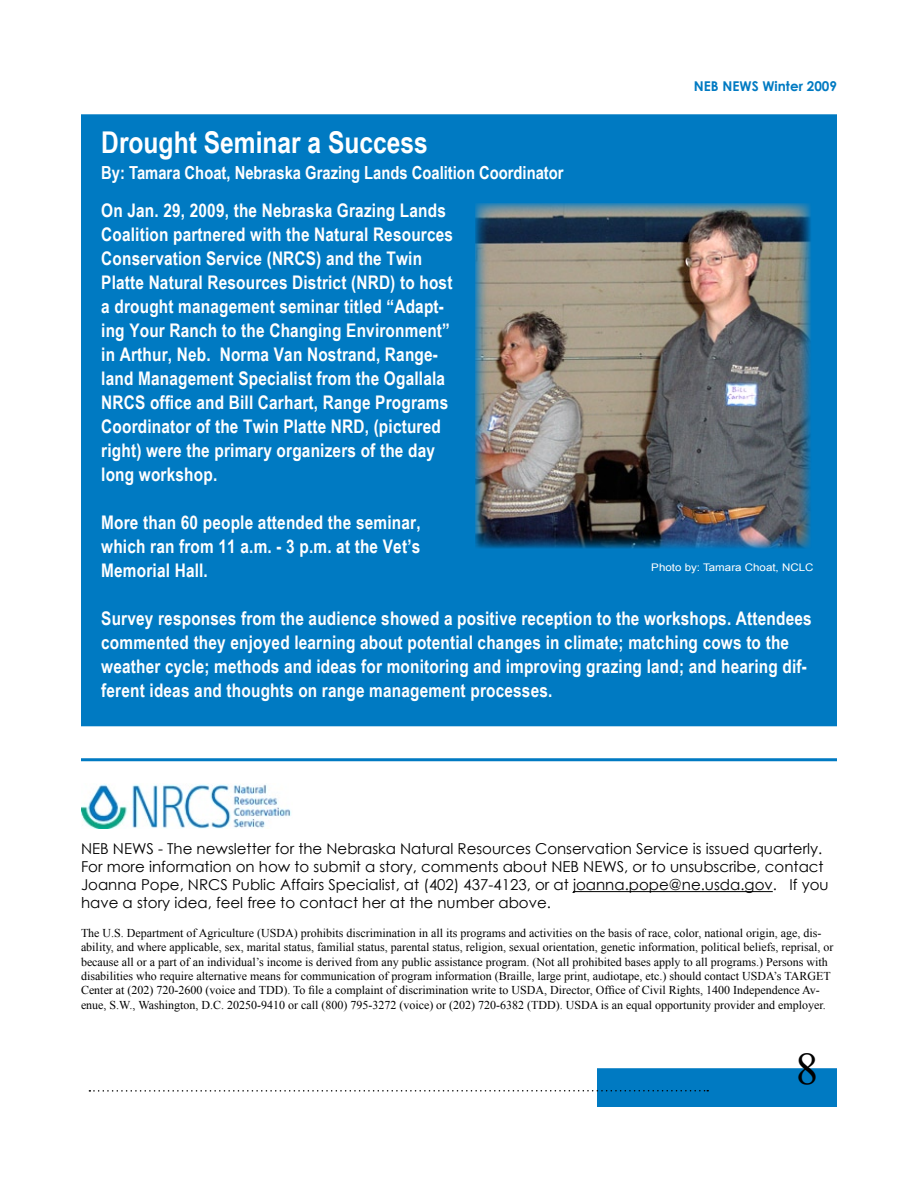
<style>
.page{position:relative;width:918px;height:1188px;background:#fff}
.page>*{position:absolute;margin:0;border:0;box-sizing:border-box;transform-origin:0 0}
.t1{font:45px "Times New Roman";color:#000}
.t2{font:700 30px "Arial Narrow";color:#fff}
.t3{font:700 18.75px/24px "Arial Narrow";letter-spacing:.01em;color:#fff}
.t4{font:700 18px "Arial Narrow";color:#fff}
.t5{font:15px/18px "Century Gothic";color:#000}
.t6{font:700 13.5px "Century Gothic";color:#007ac2}
.t7{font:12px/14.4px "Times New Roman";color:#000}
.t8{font:10.5px "Arial";color:#fff;scale:1.1 1}
</style>
<div class="page">
<hr style="left:573px;top:891px;width:200px;height:1px;background:#000">
<img style="left:81px;top:784px;width:210px;height:44px">
<hr style="left:81px;top:758px;width:756px;height:3px;background:#007ac2">
<div style="left:598px;top:1069px;width:238px;height:37px;background:#007ac2"></div>
<div style="left:597px;top:1068px;width:240px;height:39px;border:2px solid #007ac2"></div>
<svg style="left:89px;top:1090px;width:619px;height:2px"></svg>
<div style="left:82px;top:115px;width:754px;height:611px;background:#007ac2"></div>
<img style="left:475px;top:203px;width:336px;height:346px">
<h2 class="t2" style="left:101px;top:120px;width:328px">Drought Seminar a Success</h2>
<h3 class="t4" style="left:101px;top:159px;width:464px">By: Tamara Choat, Nebraska Grazing Lands Coalition Coordinator</h3>
<p class="t6" style="left:694px;top:76px;width:145px">NEB NEWS Winter 2009</p>
<p class="t3" style="left:101px;top:198px;width:353px">On Jan. 29, 2009, the Nebraska Grazing Lands Coalition partnered with the Natural Resources Conservation Service (NRCS) and the Twin Platte Natural Resources District (NRD) to host a drought management seminar titled “Adapt&shy;ing Your Ranch to the Changing Environment” in Arthur, Neb. Norma Van Nostrand, Range&shy;land Management Specialist from the Ogallala NRCS office and Bill Carhart, Range Programs Coordinator of the Twin Platte NRD, (pictured right) were the primary organizers of the day long workshop.</p>
<h3 class="t3" style="left:101px;top:510px;width:321px;text-align:justify">More than 60 people attended the seminar, which ran from 11 a.m. - 3 p.m. at the Vet’s Memorial Hall.</h3>
<p class="t3" style="left:101px;top:606px;width:712px">Survey responses from the audience showed a positive reception to the workshops. Attendees commented they enjoyed learning about potential changes in climate; matching cows to the weather cycle; methods and ideas for monitoring and improving grazing land; and hearing dif&shy;ferent ideas and thoughts on range management processes.</p>
<p class="t8" style="left:651px;top:561px;width:149px">Photo by: Tamara Choat, NCLC</p>
<p class="t5" style="left:81px;top:840px;width:749px">NEB NEWS - The newsletter for the Nebraska Natural Resources Conservation Service is issued quarterly.<br>For more information on how to submit a story, comments about NEB NEWS, or to unsubscribe, contact Joanna Pope, NRCS Public Affairs Specialist, at (402) 437-4123, or at joanna.pope@ne.usda.gov. If you have a story idea, feel free to contact her at the number above.</p>
<p class="t7" style="left:81px;top:925px;width:754px">The U.S. Department of Agriculture (USDA) prohibits discrimination in all its programs and activities on the basis of race, color, national origin, age, dis&shy;ability, and where applicable, sex, marital status, familial status, parental status, religion, sexual orientation, genetic information, political beliefs, reprisal, or because all or a part of an individual’s income is derived from any public assistance program. (Not all prohibited bases apply to all programs.) Persons with disabilities who require alternative means for communication of program information (Braille, large print, audiotape, etc.) should contact USDA’s TARGET Center at (202) 720-2600 (voice and TDD). To file a complaint of discrimination write to USDA, Director, Office of Civil Rights, 1400 Independence Av&shy;enue, S.W., Washington, D.C. 20250-9410 or call (800) 795-3272 (voice) or (202) 720-6382 (TDD). USDA is an equal opportunity provider and employer.</p>
<h1 class="t1" style="left:796px;top:1039px;width:24px">8</h1>
</div>
